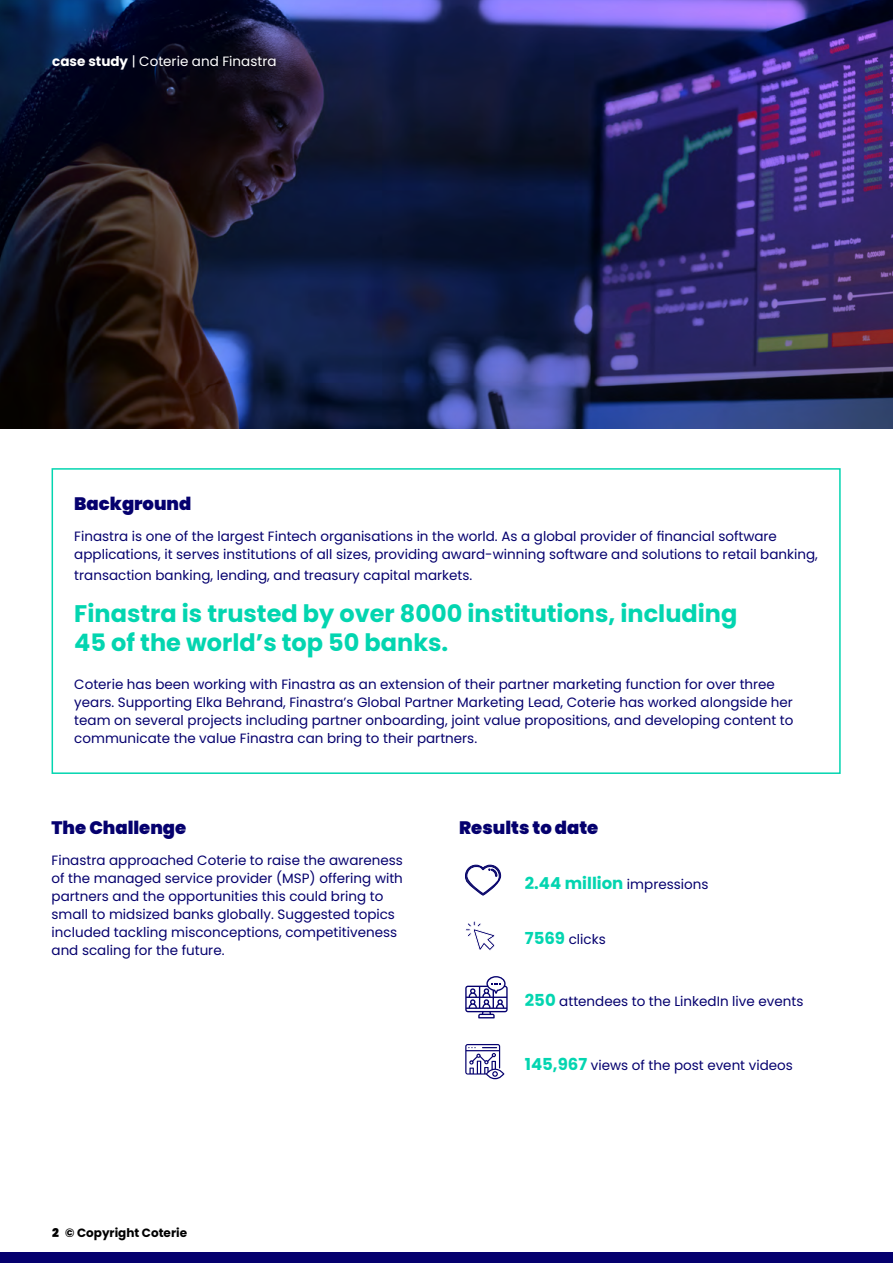
<style>
.page{position:relative;width:893px;height:1263px;background:#fff}
.page>*{position:absolute;margin:0;border:0;box-sizing:border-box;transform-origin:0 0}
.Body_Copy{font:700 24px/28.8px "Poppins";color:#03d5b0}
.Body_Copy_Headings{font:900 18px "Poppins";color:#05006e}
.Body_Copy-2{font:700 16.5px "Poppins";color:#03d5b0}
.Body_Copy-3{font:13.5px/18px "Poppins";color:#05006e}
.Document_Subject{font:13.5px "Poppins";color:#fff}
.Website{font:700 12px "Poppins";color:#000}
.s1{font-weight:700}
.s2{font-weight:400;font-size:13.5px;color:#05006e}
.s3{font-weight:700;font-size:16.5px;color:#03d5b0}
.s4{font-weight:900}
</style>
<div class="page">
<div style="left:0;top:1252px;width:893px;height:11px;background:#05006e"></div>
<img style="left:0;top:0;width:893px;height:428px">
<div style="left:52px;top:468px;width:789px;height:306px;border:2px solid #03d5b0"></div>
<svg style="left:465px;top:865px;width:36px;height:30px"></svg>
<svg style="left:466px;top:921px;width:29px;height:30px"></svg>
<svg style="left:465px;top:976px;width:43px;height:42px"></svg>
<svg style="left:465px;top:1044px;width:39px;height:35px"></svg>
<p class="Document_Subject" style="left:52px;top:54px;width:226px"><span class="s1">case study</span> | Coterie and Finastra</p>
<p class="Body_Copy_Headings" style="left:74px;top:493px;width:119px">Background</p>
<p class="Body_Copy-3" style="left:74px;top:527px;width:745px">Finastra is one of the largest Fintech organisations in the world. As a global provider of financial software applications, it serves institutions of all sizes, providing award-winning software and solutions to retail banking,</p>
<p class="Body_Copy-3" style="left:74px;top:566px;width:400px">transaction banking, lending, and treasury capital markets.</p>
<p class="Body_Copy" style="left:74px;top:599px;width:665px">Finastra is trusted by over 8000 institutions, including<br>45 of the world’s top 50 banks.</p>
<p class="Body_Copy-3" style="left:74px;top:675px;width:721px">Coterie has been working with Finastra as an extension of their partner marketing function for over three years. Supporting Elka Behrand, Finastra’s Global Partner Marketing Lead, Coterie has worked alongside her team on several projects including partner onboarding, joint value propositions, and developing content to communicate the value Finastra can bring to their partners.</p>
<p class="Body_Copy_Headings" style="left:52px;top:817px;width:136px">The Challenge</p>
<p class="Body_Copy-3" style="left:52px;top:851px;width:353px">Finastra approached Coterie to raise the awareness of the managed service provider (MSP) offering with partners and the opportunities this could bring to small to midsized banks globally. Suggested topics included tackling misconceptions, competitiveness and scaling for the future.</p>
<p class="Body_Copy_Headings" style="left:459px;top:817px;width:141px">Results to date</p>
<p class="Body_Copy-2" style="left:525px;top:873px;width:185px">2.44 million <span class="s2">impressions</span></p>
<p class="Body_Copy-3" style="left:525px;top:931px;width:82px"><span class="s3">7569</span> clicks</p>
<p class="Body_Copy-3" style="left:525px;top:992px;width:280px"><span class="s3">250</span> attendees to the LinkedIn live events</p>
<p class="Body_Copy-3" style="left:525px;top:1056px;width:270px"><span class="s3">145,967</span> views of the post event videos</p>
<p class="Website" style="left:52px;top:1226px;width:136px"><span class="s4">2</span> © Copyright Coterie</p>
</div>
